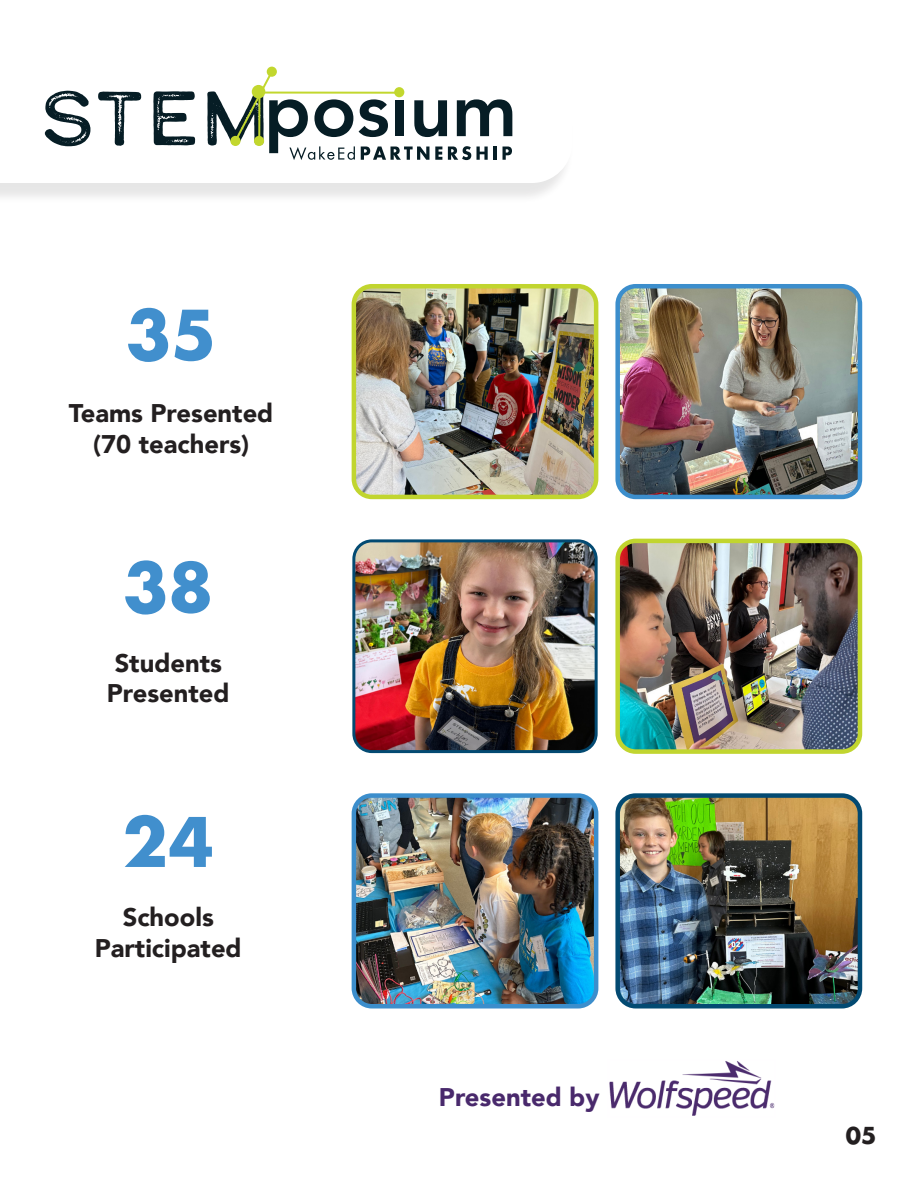
<style>
.page{position:relative;width:918px;height:1188px;background:#fff}
.page>*{position:absolute;margin:0;border:0;box-sizing:border-box;transform-origin:0 0}
.t1{font:800 75px "Function LH";color:#418fcd}
.t2{font:900 25.5px/30.6px "Avenir";color:#231f20;text-align:center}
.t3{font:900 25.5px "Avenir";color:#49296c}
.t4{font:800 25.5px "Function LH";color:#231f20}
</style>
<div class="page">
<img style="left:357px;top:289px;width:236px;height:205px">
<div style="left:352px;top:284px;width:246px;height:215px;border:4px solid #c1d52f;border-radius:18px"></div>
<img style="left:620px;top:289px;width:237px;height:205px">
<div style="left:615px;top:284px;width:247px;height:215px;border:4px solid #3c8ecc;border-radius:18px"></div>
<img style="left:356px;top:543px;width:238px;height:206px">
<div style="left:352px;top:539px;width:246px;height:214px;border:3px solid #034a72;border-radius:18px"></div>
<img style="left:620px;top:544px;width:237px;height:205px">
<div style="left:615px;top:539px;width:247px;height:215px;border:4px solid #c1d52f;border-radius:18px"></div>
<img style="left:357px;top:798px;width:236px;height:206px">
<div style="left:352px;top:793px;width:246px;height:216px;border:4px solid #3c8ecc;border-radius:18px"></div>
<img style="left:620px;top:798px;width:237px;height:206px">
<div style="left:615px;top:793px;width:247px;height:216px;border:4px solid #034a72;border-radius:18px"></div>
<img style="left:611px;top:1062px;width:162px;height:53px">
<div style="left:0;top:75px;width:574px;height:129px;background:#231f20;opacity:.11"></div>
<svg style="left:0;top:75px;width:572px;height:108px"></svg>
<svg style="left:45px;top:91px;width:45px;height:55px"></svg>
<svg style="left:98px;top:92px;width:43px;height:54px"></svg>
<svg style="left:153px;top:91px;width:42px;height:54px"></svg>
<svg style="left:267px;top:67px;width:10px;height:10px"></svg>
<svg style="left:207px;top:69px;width:305px;height:91px"></svg>
<p class="t1" style="left:126px;top:290px;width:92px">35</p>
<p class="t2" style="left:69px;top:398px;width:206px">Teams Presented (70 teachers)</p>
<p class="t1" style="left:123px;top:543px;width:91px">38</p>
<p class="t2" style="left:115px;top:647px;width:109px">Students</p>
<p class="t2" style="left:107px;top:678px;width:124px">Presented</p>
<p class="t1" style="left:123px;top:798px;width:93px">24</p>
<p class="t2" style="left:123px;top:902px;width:93px">Schools</p>
<p class="t2" style="left:95px;top:932px;width:148px">Participated</p>
<p class="t3" style="left:439px;top:1075px;width:162px">Presented by</p>
<p class="t4" style="left:846px;top:1121px;width:32px">05</p>
</div>
